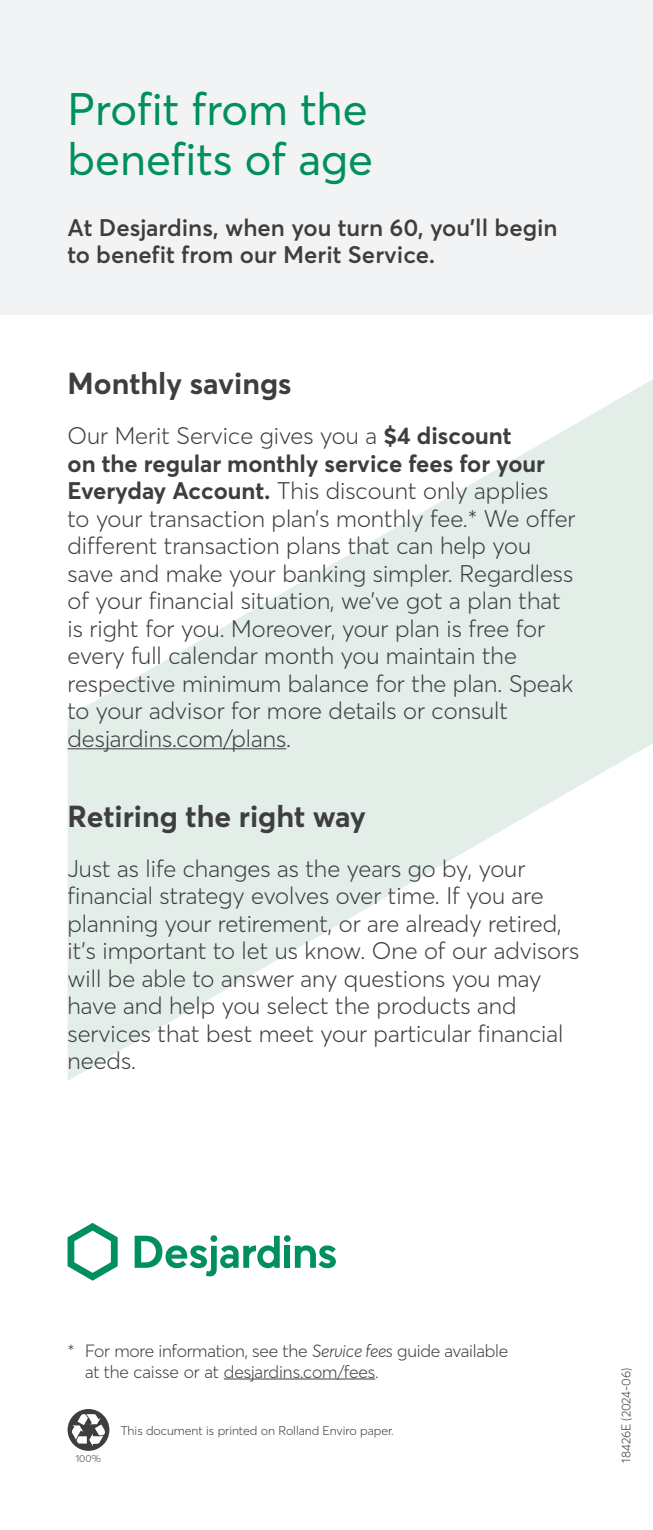
<style>
.page{position:relative;width:653px;height:1530px;background:#fff}
.page>*{position:absolute;margin:0;border:0;box-sizing:border-box;transform-origin:0 0}
.t1{font:45px/50px "Desjardins Sans";color:#00905d}
.t2{font:700 30px "Desjardins Sans";color:#3e3e3f}
.t3{font:300 23.75px/27.5px "Desjardins Sans";color:#3e3e3f}
.t4{font:600 23.75px/27.5px "Desjardins Sans";color:#3e3e3f}
.t5{font:300 17.5px/21px "Desjardins Sans";letter-spacing:-.015em;color:#3e3e3f}
.t6{font:300 12.5px "Desjardins Sans";letter-spacing:-.005em;color:#3e3e3f}
.t7{font:300 10px "Desjardins Sans";color:#3e3e3f}
.s1{font-weight:700}
.s2{font-style:italic}
</style>
<div class="page">
<div style="left:0;top:0;width:652px;height:315px;background:#f2f3f4"></div>
<hr style="left:224px;top:1379px;width:151px;height:1px;background:#3e3e3f">
<svg style="left:68px;top:380px;width:584px;height:701px;fill:#e3eee8"></svg>
<hr style="left:68px;top:748px;width:218px;height:1px;background:#3e3e3f">
<img style="left:68px;top:1223px;width:268px;height:58px">
<svg style="left:68px;top:1409px;width:41px;height:42px"></svg>
<h2 class="t1" style="left:68px;top:84px;width:307px">Profit from the benefits of age</h2>
<p class="t4" style="left:68px;top:214px;width:491px">At Desjardins, when you turn 60, you’ll begin to benefit from our Merit Service.</p>
<h3 class="t2" style="left:68px;top:365px;width:225px">Monthly savings</h3>
<p class="t3" style="left:67px;top:422px;width:509px">Our Merit Service gives you a <span class="s1">$4 discount<br>on the regular monthly service fees for your Everyday Account.</span> This discount only applies to your transaction plan’s monthly fee.* We offer different transaction plans that can help you save and make your banking simpler. Regardless of your financial situation, we’ve got a plan that is right for you. Moreover, your plan is free for every full calendar month you maintain the respective minimum balance for the plan. Speak to your advisor for more details or consult desjardins.com/plans.</p>
<h3 class="t2" style="left:68px;top:798px;width:300px">Retiring the right way</h3>
<p class="t3" style="left:68px;top:855px;width:513px">Just as life changes as the years go by, your financial strategy evolves over time. If you are planning your retirement, or are already retired, it’s important to let us know. One of our advisors will be able to answer any questions you may have and help you select the products and services that best meet your particular financial needs.</p>
<p class="t5" style="left:85px;top:1340px;width:424px;text-indent:-18px">* For more information, see the <span class="s2">Service fees</span> guide available at the caisse or at desjardins.com/fees.</p>
<p class="t7" style="left:76px;top:1453px;width:27px">100%</p>
<p class="t6" style="left:121px;top:1423px;width:274px">This document is printed on Rolland Enviro paper.</p>
<p class="t6" style="left:618px;top:1462px;width:96px;rotate:-90deg">18426E (2024-06)</p>
</div>
